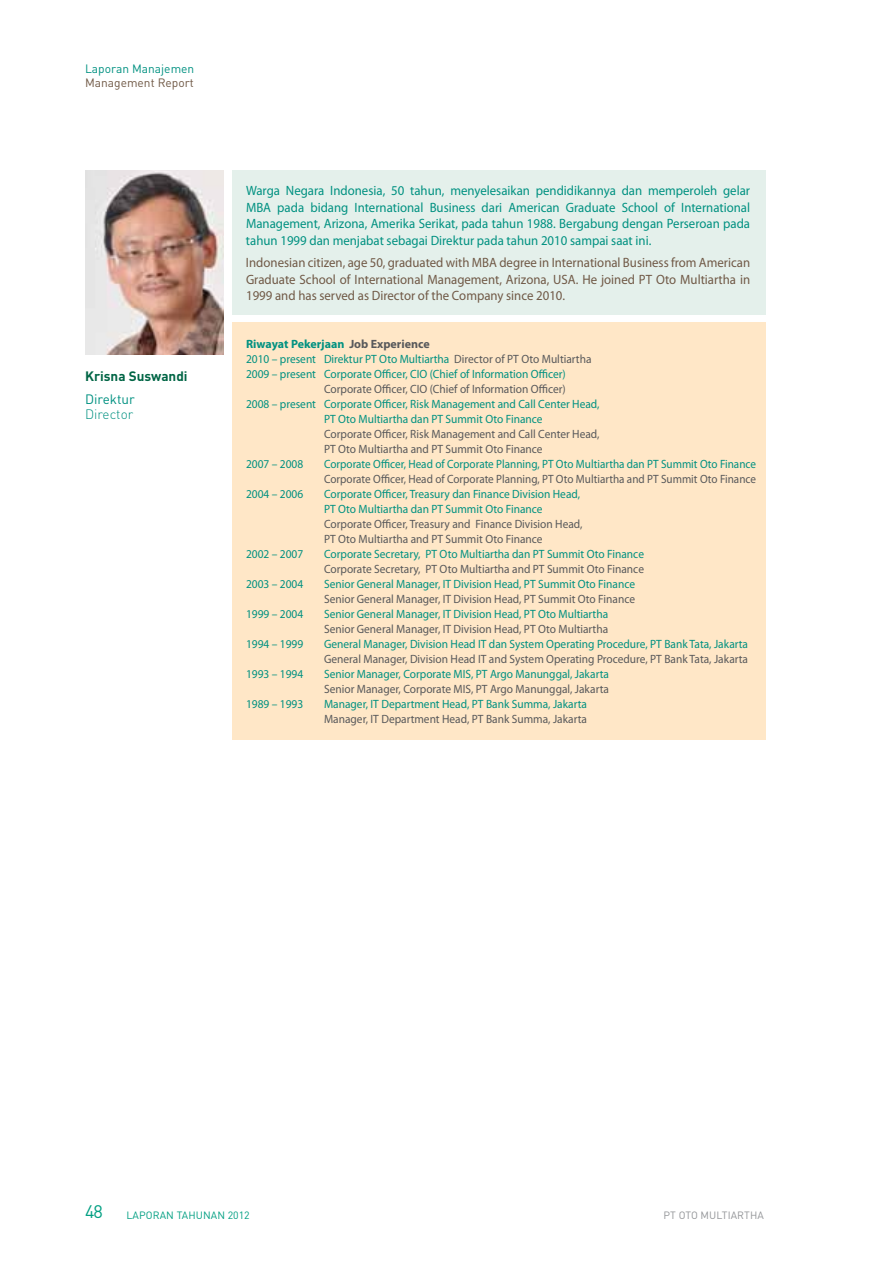
<style>
.page{position:relative;width:893px;height:1263px;background:#fff}
.page>*{position:absolute;margin:0;border:0;box-sizing:border-box;transform-origin:0 0}
.t1{font:18px "DIN Pro";color:#009f82}
.t2{font:13.5px/16.5px "Myriad Pro";color:#009181;text-align:justify;scale:.95 1}
.t3{font:13.5px/16.5px "Myriad Pro";color:#705946;text-align:justify;scale:.95 1}
.t4{font:700 13.5px "DIN Pro";color:#006545}
.t5{font:13.5px "DIN Pro";color:#009181}
.t6{font:300 13.5px "DIN Pro";color:#009181}
.t7{font:12px/15px "Myriad Pro";color:#009181;scale:.95 1}
.t8{font:12px/15px "Myriad Pro";color:#58595b;scale:.95 1}
.t9{font:12px "Myriad Pro";color:#009181;scale:.93 1}
.t10{font:12px "Myriad Pro";color:#58595b;scale:.93 1}
.t11{font:12px "DIN Pro";color:#009181}
.t12{font:12px "DIN Pro";color:#705946}
.t13{font:10.5px "DIN Pro";letter-spacing:.01em;color:#009f82}
.t14{font:10.5px "DIN Pro";letter-spacing:.01em;color:#939598}
.s1{font-weight:700}
.s2{font-weight:700;color:#58595b}
.s3{color:#58595b}
</style>
<div class="page">
<img style="left:85px;top:170px;width:138px;height:184px">
<div style="left:232px;top:322px;width:533px;height:417px;background:#ffe7c7"></div>
<div style="left:232px;top:170px;width:533px;height:145px;background:#e4f0eb"></div>
<p class="t11" style="left:85px;top:60px;width:111px">Laporan Manajemen</p>
<p class="t12" style="left:85px;top:75px;width:110px">Management Report</p>
<p class="t4" style="left:85px;top:367px;width:104px">Krisna Suswandi</p>
<p class="t5" style="left:85px;top:390px;width:51px">Direktur</p>
<p class="t6" style="left:85px;top:405px;width:50px">Director</p>
<p class="t2" style="left:246px;top:182px;width:532px">Warga Negara Indonesia, 50 tahun, menyelesaikan pendidikannya dan memperoleh gelar MBA pada bidang International Business dari American Graduate School of International Management, Arizona, Amerika Serikat, pada tahun 1988. Bergabung dengan Perseroan pada tahun 1999 dan menjabat sebagai Direktur pada tahun 2010 sampai saat ini.</p>
<p class="t3" style="left:246px;top:254px;width:532px">Indonesian citizen, age 50, graduated with MBA degree in International Business from American Graduate School of International Management, Arizona, USA. He joined PT Oto Multiartha in 1999 and has served as Director of the Company since 2010.</p>
<p class="t7" style="left:246px;top:337px;width:365px"><span class="s1">Riwayat Pekerjaan</span> <span class="s2">Job Experience<br></span>2010 – present Direktur PT Oto Multiartha <span class="s3">Director of PT Oto Multiartha<br></span>2009 – present Corporate Officer, CIO (Chief of Information Officer)</p>
<p class="t8" style="left:324px;top:382px;width:256px">Corporate Officer, CIO (Chief of Information Officer)</p>
<p class="t7" style="left:324px;top:397px;width:292px;text-indent:-78px">2008 – present Corporate Officer, Risk Management and Call Center Head,<br>PT Oto Multiartha dan PT Summit Oto Finance</p>
<p class="t8" style="left:324px;top:427px;width:292px">Corporate Officer, Risk Management and Call Center Head,<br>PT Oto Multiartha and PT Summit Oto Finance</p>
<p class="t7" style="left:246px;top:457px;width:62px">2007 – 2008</p>
<p class="t9" style="left:324px;top:457px;width:466px">Corporate Officer, Head of Corporate Planning, PT Oto Multiartha dan PT Summit Oto Finance</p>
<p class="t10" style="left:324px;top:472px;width:466px">Corporate Officer, Head of Corporate Planning, PT Oto Multiartha and PT Summit Oto Finance</p>
<p class="t7" style="left:246px;top:487px;width:62px">2004 – 2006</p>
<p class="t7" style="left:324px;top:487px;width:271px">Corporate Officer, Treasury dan Finance Division Head,<br>PT Oto Multiartha dan PT Summit Oto Finance</p>
<p class="t8" style="left:324px;top:517px;width:274px">Corporate Officer, Treasury and Finance Division Head,<br>PT Oto Multiartha and PT Summit Oto Finance</p>
<p class="t7" style="left:246px;top:547px;width:62px">2002 – 2007</p>
<p class="t7" style="left:324px;top:547px;width:338px">Corporate Secretary, PT Oto Multiartha dan PT Summit Oto Finance</p>
<p class="t8" style="left:324px;top:562px;width:338px">Corporate Secretary, PT Oto Multiartha and PT Summit Oto Finance</p>
<p class="t7" style="left:246px;top:577px;width:62px">2003 – 2004</p>
<p class="t7" style="left:324px;top:577px;width:329px">Senior General Manager, IT Division Head, PT Summit Oto Finance</p>
<p class="t8" style="left:324px;top:592px;width:329px">Senior General Manager, IT Division Head, PT Summit Oto Finance</p>
<p class="t7" style="left:246px;top:607px;width:62px">1999 – 2004</p>
<p class="t7" style="left:324px;top:607px;width:301px">Senior General Manager, IT Division Head, PT Oto Multiartha</p>
<p class="t8" style="left:324px;top:622px;width:301px">Senior General Manager, IT Division Head, PT Oto Multiartha</p>
<p class="t7" style="left:246px;top:637px;width:62px">1994 – 1999</p>
<p class="t7" style="left:324px;top:637px;width:448px">General Manager, Division Head IT dan System Operating Procedure, PT Bank Tata, Jakarta</p>
<p class="t8" style="left:324px;top:652px;width:448px">General Manager, Division Head IT and System Operating Procedure, PT Bank Tata, Jakarta</p>
<p class="t7" style="left:246px;top:667px;width:62px">1993 – 1994</p>
<p class="t7" style="left:324px;top:667px;width:301px">Senior Manager, Corporate MIS, PT Argo Manunggal, Jakarta</p>
<p class="t8" style="left:324px;top:682px;width:301px">Senior Manager, Corporate MIS, PT Argo Manunggal, Jakarta</p>
<p class="t7" style="left:246px;top:697px;width:62px">1989 – 1993</p>
<p class="t7" style="left:324px;top:697px;width:278px">Manager, IT Department Head, PT Bank Summa, Jakarta</p>
<p class="t8" style="left:324px;top:712px;width:278px">Manager, IT Department Head, PT Bank Summa, Jakarta</p>
<h1 class="t1" style="left:85px;top:1200px;width:19px">48</h1>
<p class="t13" style="left:126px;top:1208px;width:125px">Laporan Tahunan 2012</p>
<p class="t14" style="left:663px;top:1208px;width:102px">PT OTO MULTIARTHA</p>
</div>
